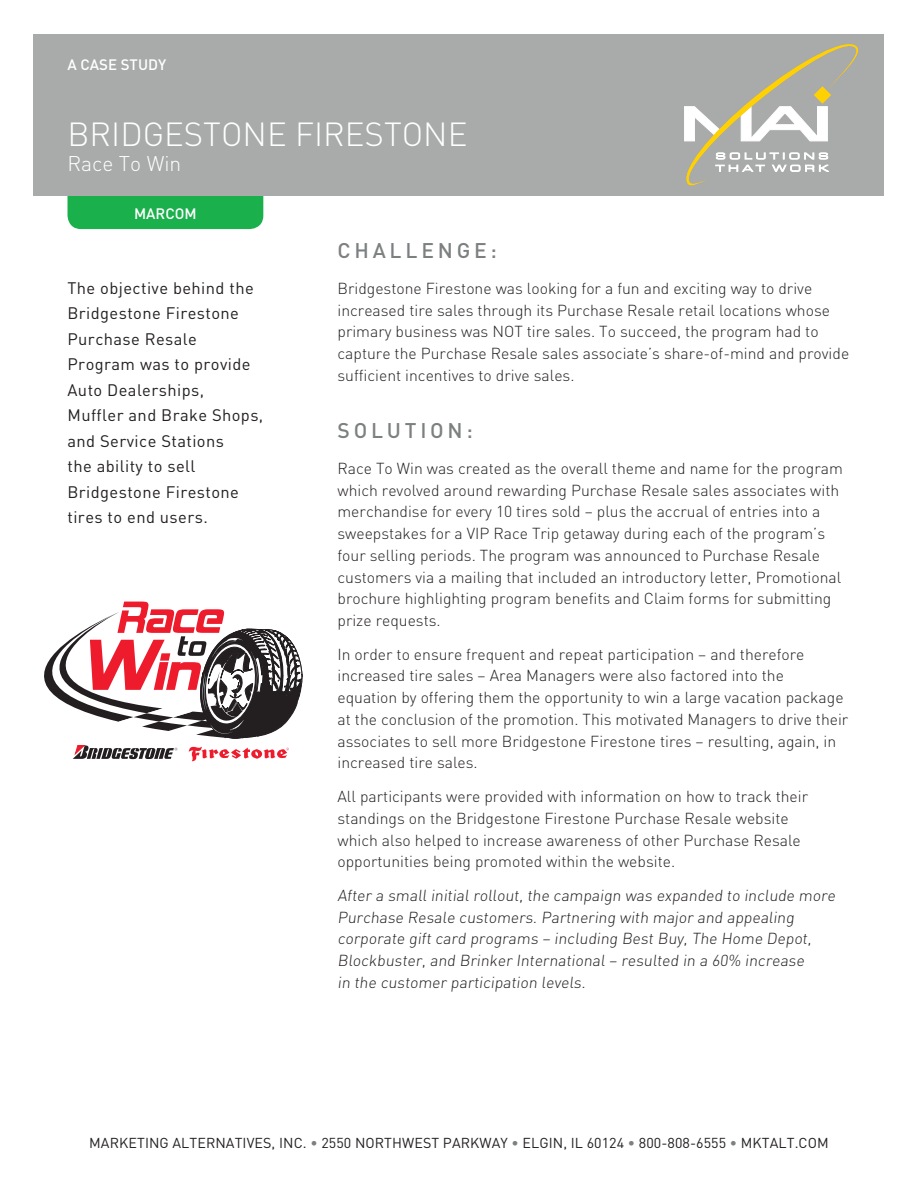
<style>
.page{position:relative;width:918px;height:1188px;background:#fff}
.page>*{position:absolute;margin:0;border:0;box-sizing:border-box;transform-origin:0 0}
.t1{font:300 33px "DIN";color:#fff}
.Heads{font:500 21px "DIN";letter-spacing:.18em;color:#7d8081}
.t2{font:300 21px "DIN";color:#fff}
.QUOTE{font:16.5px/25.5px "DIN";letter-spacing:.025em;color:#231f20}
.CS_body{font:300 15.75px/21.8px "DIN";color:#231f20}
.Heads-2{font:300 15.75px/21.8px "DIN";color:#231f20}
.t3{font:500 15px "DIN";color:#fff}
.t4{font:14.25px "DIN";letter-spacing:.005em;color:#231f20}
.s1{font-weight:500;color:#7d8081}
</style>
<div class="page">
<svg style="left:44px;top:602px;width:259px;height:159px"></svg>
<div style="left:68px;top:162px;width:195px;height:67px;background:#1ab04b;border-radius:14px"></div>
<div style="left:34px;top:34px;width:850px;height:162px;background:#a9aaaa"></div>
<svg style="left:684px;top:44px;width:174px;height:141px"></svg>
<p class="t3" style="left:68px;top:55px;width:100px">A CASE STUDY</p>
<p class="t1" style="left:68px;top:114px;width:401px">BRIDGESTONE FIRESTONE</p>
<p class="t2" style="left:68px;top:151px;width:115px">Race To Win</p>
<p class="t3" style="left:134px;top:204px;width:64px">MARCOM</p>
<p class="QUOTE" style="left:68px;top:275px;width:197px">The objective behind the<br>Bridgestone Firestone<br>Purchase Resale<br>Program was to provide<br>Auto Dealerships,<br>Muffler and Brake Shops, and Service Stations<br>the ability to sell<br>Bridgestone Firestone tires to end users.</p>
<p class="Heads" style="left:338px;top:237px;width:161px">CHALLENGE:</p>
<p class="Heads-2" style="left:338px;top:277px;width:513px">Bridgestone Firestone was looking for a fun and exciting way to drive increased tire sales through its Purchase Resale retail locations whose primary business was NOT tire sales. To succeed, the program had to capture the Purchase Resale sales associate’s share-of-mind and provide sufficient incentives to drive sales.</p>
<p class="Heads" style="left:338px;top:417px;width:137px">SOLUTION:</p>
<p class="CS_body" style="left:338px;top:457px;width:507px">Race To Win was created as the overall theme and name for the program which revolved around rewarding Purchase Resale sales associates with merchandise for every 10 tires sold – plus the accrual of entries into a sweepstakes for a VIP Race Trip getaway during each of the program’s four selling periods. The program was announced to Purchase Resale customers via a mailing that included an introductory letter, Promotional brochure highlighting program benefits and Claim forms for submitting prize requests.</p>
<p class="CS_body" style="left:338px;top:643px;width:512px">In order to ensure frequent and repeat participation – and therefore increased tire sales – Area Managers were also factored into the<br>equation by offering them the opportunity to win a large vacation package at the conclusion of the promotion. This motivated Managers to drive their associates to sell more Bridgestone Firestone tires – resulting, again, in increased tire sales.</p>
<p class="CS_body" style="left:338px;top:785px;width:472px">All participants were provided with information on how to track their standings on the Bridgestone Firestone Purchase Resale website which also helped to increase awareness of other Purchase Resale opportunities being promoted within the website.</p>
<p class="CS_body" style="left:338px;top:884px;width:502px">After a small initial rollout, the campaign was expanded to include more Purchase Resale customers. Partnering with major and appealing corporate gift card programs – including Best Buy, The Home Depot, Blockbuster, and Brinker International – resulted in a 60% increase<br>in the customer participation levels.</p>
<p class="t4" style="left:89px;top:1134px;width:741px">MARKETING ALTERNATIVES, INC. <span class="s1">•</span> 2550 NORTHWEST PARKWAY <span class="s1">•</span> ELGIN, IL 60124 <span class="s1">•</span> 800-808-6555 <span class="s1">•</span> MKTALT.COM</p>
</div>
